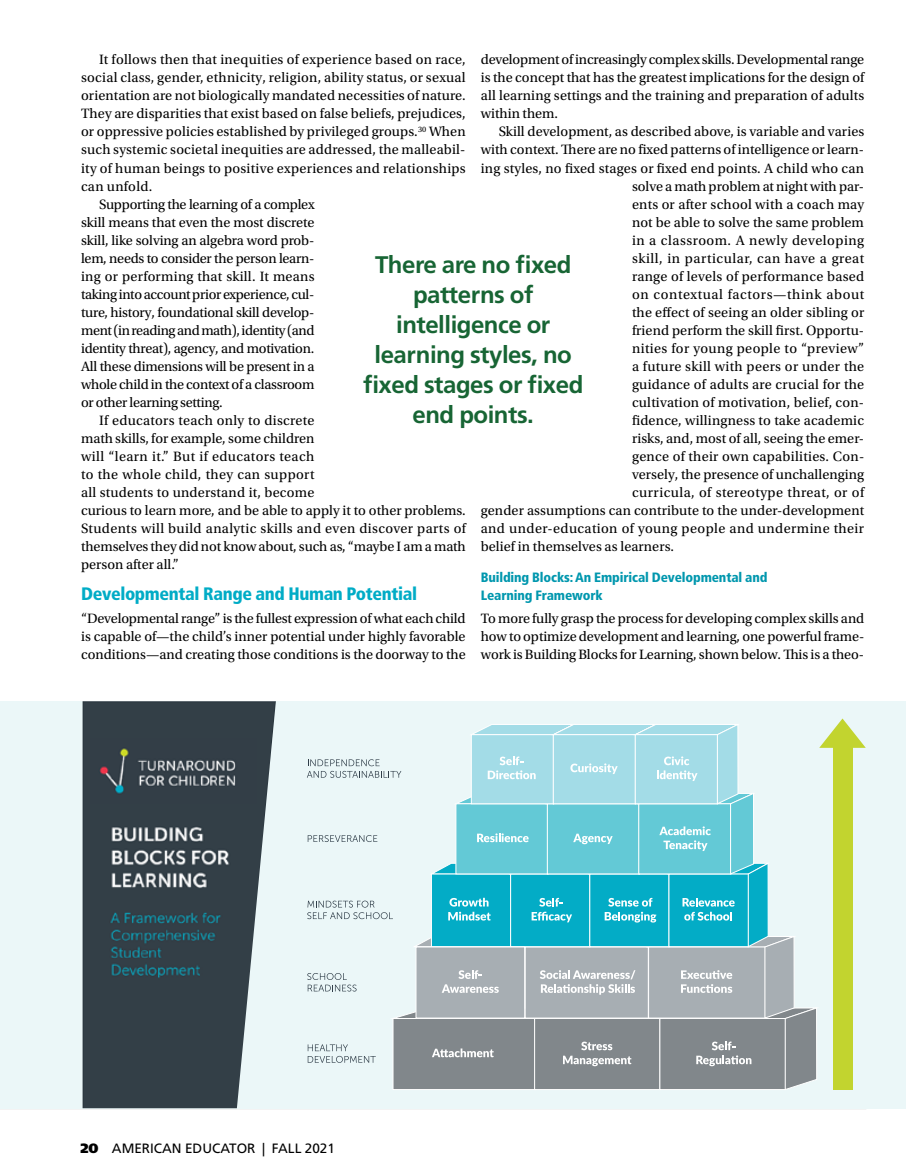
<style>
.page{position:relative;width:906px;height:1176px;background:#fff}
.page>*{position:absolute;margin:0;border:0;box-sizing:border-box;transform-origin:0 0}
.t1{font:700 24px/30px "Frutiger LT Std";letter-spacing:-.02em;color:#176534;text-align:center}
.t2{font:900 condensed 18px "Frutiger LT Std";letter-spacing:-.02em;color:#00acc6}
.t3{font:14.25px/18px "Utopia Std";letter-spacing:.01em;color:#000;text-align:justify}
.t4{font:14.25px "Utopia Std";letter-spacing:-.02em;color:#000}
.t5{font:14.25px "Utopia Std";letter-spacing:.03em;color:#000}
.t6{font:14.25px "Utopia Std";letter-spacing:-.015em;color:#000}
.t7{font:14.25px "Utopia Std";letter-spacing:.035em;color:#000}
.t8{font:14.25px "Utopia Std";letter-spacing:-.025em;color:#000}
.t9{font:14.25px "Utopia Std";letter-spacing:-.03em;color:#000}
.t10{font:14.25px "Utopia Std";letter-spacing:.04em;color:#000}
.t11{font:900 condensed 13.5px/18px "Frutiger LT Std";letter-spacing:-.01em;color:#0097ae}
.t12{font:13.5px "Frutiger LT Std";color:#000}
.s1{font-weight:900}
</style>
<div class="page">
<hr style="left:0;top:1107px;width:865px;height:1px;background:#9fa1a4">
<div style="left:0;top:700px;width:905px;height:407px;background:#ebf7f8"></div>
<img style="left:82px;top:701px;width:194px;height:406px">
<svg style="left:307px;top:718px;width:558px;height:372px"></svg>
<p class="t3" style="left:99px;top:51px;width:368px">It follows then that inequities of experience based on race,</p>
<p class="t3" style="left:81px;top:69px;width:386px">social class, gender, ethnicity, religion, ability status, or sexual</p>
<p class="t3" style="left:81px;top:87px;width:386px">orientation are not biologically mandated necessities of nature.</p>
<p class="t3" style="left:81px;top:105px;width:386px">They are disparities that exist based on false beliefs, prejudices,</p>
<p class="t3" style="left:81px;top:123px;width:386px">or oppressive policies established by privileged groups.<sup>30</sup> When</p>
<p class="t3" style="left:81px;top:141px;width:386px">such systemic societal inequities are addressed, the malleabil-</p>
<p class="t3" style="left:81px;top:159px;width:386px">ity of human beings to positive experiences and relationships</p>
<p class="t3" style="left:81px;top:177px;width:73px">can unfold.</p>
<p class="t4" style="left:99px;top:196px;width:217px">Supporting the learning of a complex</p>
<p class="t3" style="left:81px;top:213px;width:235px">skill means that even the most discrete</p>
<p class="t3" style="left:81px;top:231px;width:235px">skill, like solving an algebra word prob-</p>
<p class="t4" style="left:81px;top:250px;width:235px">lem, needs to consider the person learn-</p>
<p class="t3" style="left:81px;top:267px;width:235px">ing or performing that skill. It means</p>
<p class="t8" style="left:81px;top:286px;width:235px">taking into account prior experience, cul-</p>
<p class="t6" style="left:81px;top:304px;width:235px">ture, history, foundational skill develop-</p>
<p class="t9" style="left:81px;top:322px;width:235px">ment (in reading and math), identity (and</p>
<p class="t4" style="left:81px;top:340px;width:234px">identity threat), agency, and motivation.</p>
<p class="t6" style="left:81px;top:358px;width:235px">All these dimensions will be present in a</p>
<p class="t4" style="left:81px;top:376px;width:235px">whole child in the context of a classroom</p>
<p class="t4" style="left:81px;top:394px;width:143px">or other learning setting.</p>
<p class="t3" style="left:99px;top:411px;width:217px">If educators teach only to discrete</p>
<p class="t3" style="left:81px;top:429px;width:235px">math skills, for example, some children</p>
<p class="t3" style="left:81px;top:447px;width:235px">will “learn it.” But if educators teach</p>
<p class="t3" style="left:81px;top:465px;width:235px">to the whole child, they can support</p>
<p class="t3" style="left:81px;top:483px;width:235px">all students to understand it, become</p>
<p class="t3" style="left:81px;top:501px;width:386px">curious to learn more, and be able to apply it to other problems.</p>
<p class="t3" style="left:81px;top:519px;width:386px">Students will build analytic skills and even discover parts of</p>
<p class="t3" style="left:81px;top:537px;width:386px">themselves they did not know about, such as, “maybe I am a math</p>
<p class="t3" style="left:81px;top:555px;width:99px">person after all.”</p>
<p class="t2" style="left:81px;top:583px;width:337px">Developmental Range and Human Potential</p>
<p class="t3" style="left:81px;top:609px;width:386px">“Developmental range” is the fullest expression of what each child is capable of—the child’s inner potential under highly favorable conditions—and creating those conditions is the doorway to the</p>
<p class="t3" style="left:480px;top:51px;width:385px">development of increasingly complex skills. Developmental range is the concept that has the greatest implications for the design of all learning settings and the training and preparation of adults within them.</p>
<p class="t3" style="left:498px;top:123px;width:367px">Skill development, as described above, is variable and varies</p>
<p class="t3" style="left:480px;top:141px;width:385px">with context. There are no fixed patterns of intelligence or learn-</p>
<p class="t3" style="left:480px;top:159px;width:384px">ing styles, no fixed stages or fixed end points. A child who can</p>
<p class="t3" style="left:631px;top:177px;width:233px">solve a math problem at night with par-</p>
<p class="t3" style="left:631px;top:195px;width:233px">ents or after school with a coach may</p>
<p class="t3" style="left:631px;top:213px;width:233px">not be able to solve the same problem</p>
<p class="t7" style="left:631px;top:232px;width:233px">in a classroom. A newly developing</p>
<p class="t7" style="left:631px;top:250px;width:233px">skill, in particular, can have a great</p>
<p class="t3" style="left:631px;top:267px;width:234px">range of levels of performance based</p>
<p class="t10" style="left:631px;top:286px;width:233px">on contextual factors—think about</p>
<p class="t3" style="left:631px;top:303px;width:234px">the effect of seeing an older sibling or</p>
<p class="t3" style="left:631px;top:321px;width:233px">friend perform the skill first. Opportu-</p>
<p class="t3" style="left:631px;top:339px;width:233px">nities for young people to “preview”</p>
<p class="t3" style="left:631px;top:357px;width:234px">a future skill with peers or under the</p>
<p class="t3" style="left:631px;top:375px;width:233px">guidance of adults are crucial for the</p>
<p class="t3" style="left:631px;top:393px;width:233px">cultivation of motivation, belief, con-</p>
<p class="t3" style="left:631px;top:411px;width:233px">fidence, willingness to take academic</p>
<p class="t3" style="left:631px;top:429px;width:233px">risks, and, most of all, seeing the emer-</p>
<p class="t3" style="left:631px;top:447px;width:233px">gence of their own capabilities. Con-</p>
<p class="t3" style="left:631px;top:465px;width:233px">versely, the presence of unchallenging</p>
<p class="t5" style="left:631px;top:484px;width:233px">curricula, of stereotype threat, or of</p>
<p class="t3" style="left:480px;top:501px;width:384px">gender assumptions can contribute to the under-development</p>
<p class="t5" style="left:480px;top:520px;width:385px">and under-education of young people and undermine their</p>
<p class="t3" style="left:480px;top:537px;width:194px">belief in themselves as learners.</p>
<p class="t11" style="left:480px;top:568px;width:288px">Building Blocks: An Empirical Developmental and<br>Learning Framework</p>
<p class="t3" style="left:480px;top:609px;width:385px">To more fully grasp the process for developing complex skills and how to optimize development and learning, one powerful frame&shy;work is Building Blocks for Learning, shown below. This is a theo-</p>
<h1 class="t1" style="left:363px;top:249px;width:222px">There are no fixed patterns of intelligence or learning styles, no fixed stages or fixed end points.</h1>
<p class="t12" style="left:80px;top:1139px;width:256px"><span class="s1">20</span> AMERICAN EDUCATOR | FALL 2021</p>
</div>
